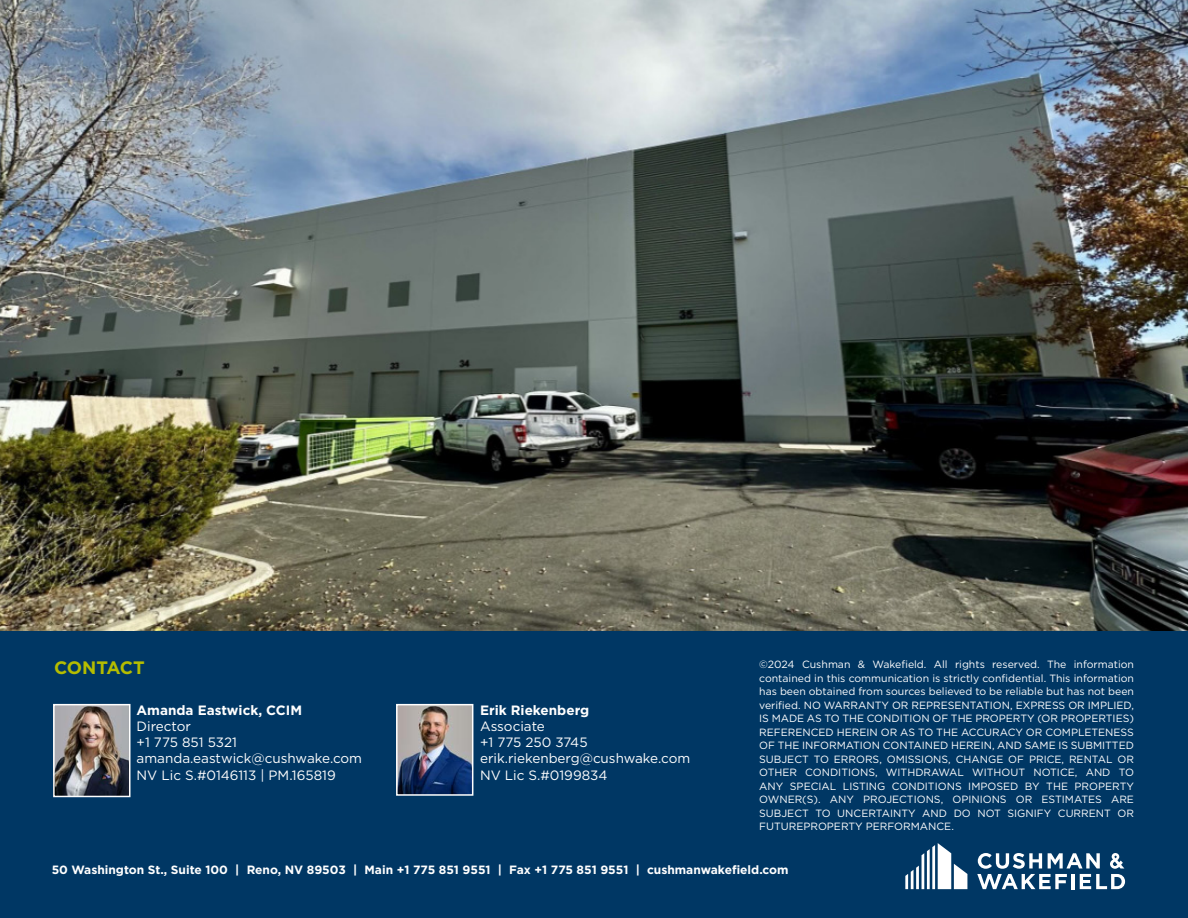
<style>
.page{position:relative;width:1188px;height:918px;background:#fff}
.page>*{position:absolute;margin:0;border:0;box-sizing:border-box;transform-origin:0 0}
.t1{font:700 18px "Gotham";letter-spacing:-.01em;color:#b5bd00}
.t2{font:13.5px/16.2px "Gotham";color:#fff}
.t3{font:700 13.5px "Gotham";color:#fff}
.t4{font:700 12px "Gotham";color:#fff}
.t5{font:10.5px/13.5px "Gotham";color:#fff;text-align:justify}
</style>
<div class="page">
<img style="left:0;top:0;width:1188px;height:632px">
<div style="left:0;top:632px;width:1188px;height:286px;background:#003764"></div>
<svg style="left:905px;top:843px;width:62px;height:46px"></svg>
<svg style="left:977px;top:853px;width:148px;height:36px"></svg>
<img style="left:56px;top:707px;width:71px;height:87px">
<div style="left:53px;top:704px;width:77px;height:93px;border:2px solid #fff"></div>
<img style="left:399px;top:707px;width:71px;height:86px">
<div style="left:396px;top:704px;width:77px;height:92px;border:2px solid #fff"></div>
<h1 class="t1" style="left:54px;top:656px;width:92px">CONTACT</h1>
<p class="t5" style="left:759px;top:658px;width:376px">©2024 Cushman &amp; Wakefield. All rights reserved. The information contained in this communication is strictly confidential. This information has been obtained from sources believed to be reliable but has not been verified. NO WARRANTY OR REPRESENTATION, EXPRESS OR IMPLIED, IS MADE AS TO THE CONDITION OF THE PROPERTY (OR PROPERTIES)<br>REFERENCED HEREIN OR AS TO THE ACCURACY OR COMPLETENESS OF THE INFORMATION CONTAINED HEREIN, AND SAME IS SUBMITTED SUBJECT TO ERRORS, OMISSIONS, CHANGE OF PRICE, RENTAL OR OTHER CONDITIONS, WITHDRAWAL WITHOUT NOTICE, AND TO ANY SPECIAL LISTING CONDITIONS IMPOSED BY THE PROPERTY OWNER(S). ANY PROJECTIONS, OPINIONS OR ESTIMATES ARE SUBJECT TO UNCERTAINTY AND DO NOT SIGNIFY CURRENT OR FUTUREPROPERTY PERFORMANCE.</p>
<p class="t4" style="left:52px;top:861px;width:738px">50 Washington St., Suite 100 | Reno, NV 89503 | Main +1 775 851 9551 | Fax +1 775 851 9551 | cushmanwakefield.com</p>
<p class="t3" style="left:137px;top:701px;width:167px">Amanda Eastwick, CCIM</p>
<p class="t2" style="left:137px;top:718px;width:227px">Director<br>+1 775 851 5321 amanda.eastwick@cushwake.com<br>NV Lic S.#0146113 | PM.165819</p>
<p class="t3" style="left:480px;top:701px;width:111px">Erik Riekenberg</p>
<p class="t2" style="left:480px;top:718px;width:212px">Associate<br>+1 775 250 3745 erik.riekenberg@cushwake.com<br>NV Lic S.#0199834</p>
</div>
